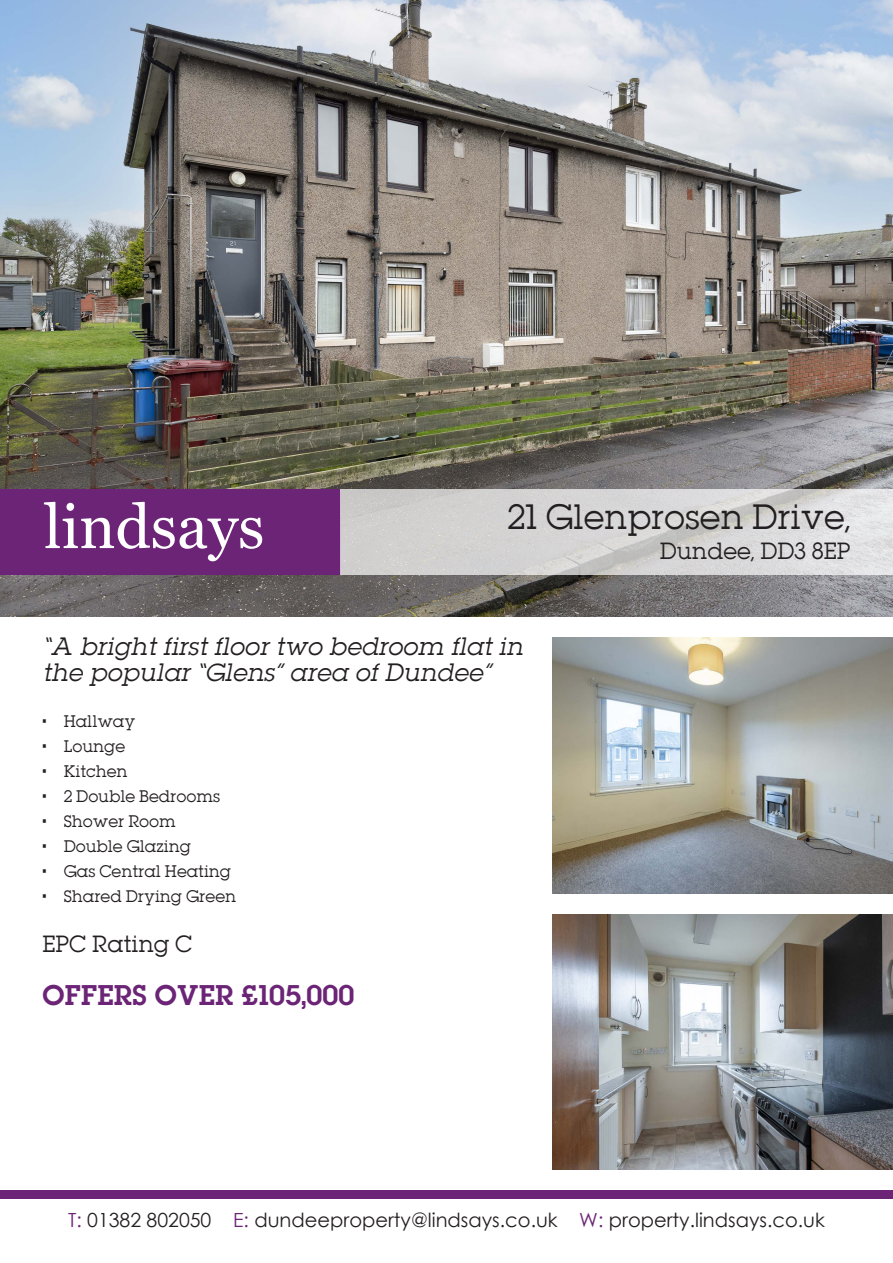
<style>
.page{position:relative;width:893px;height:1263px;background:#fff}
.page>*{position:absolute;margin:0;border:0;box-sizing:border-box;transform-origin:0 0}
.t1{font:31.5px "Lubalin";color:#231f20}
.t2{font:25.5px "Lubalin Demi";color:#6c2476}
.t3{font:italic 22.5px/25.5px "Lubalin";color:#231f20}
.t4{font:21px "Lubalin";color:#231f20}
.t5{font:19.5px "Century Gothic";color:#231f20}
.t6{font:15px "Lubalin";color:#231f20}
.s1{color:#6c2476}
</style>
<div class="page">
<img style="left:0;top:0;width:893px;height:617px">
<img style="left:553px;top:638px;width:340px;height:255px">
<img style="left:553px;top:914px;width:340px;height:255px">
<div style="left:0;top:489px;width:340px;height:85px;background:#6c2476"></div>
<svg style="left:44px;top:502px;width:218px;height:59px"></svg>
<div style="left:0;top:1191px;width:893px;height:8px;background:#6c2476"></div>
<svg style="left:340px;top:489px;width:553px;height:85px;fill:#d5d4d4"></svg>
<h1 class="t1" style="left:507px;top:496px;width:345px">21 Glenprosen Drive,</h1>
<h3 class="t4" style="left:660px;top:536px;width:192px">Dundee, DD3 8EP</h3>
<h3 class="t3" style="left:43px;top:634px;width:482px">“A bright first floor two bedroom flat in the popular “Glens” area of Dundee”</h3>
<p class="t6" style="left:43px;top:711px;width:94px">• Hallway</p>
<p class="t6" style="left:43px;top:736px;width:84px">• Lounge</p>
<p class="t6" style="left:43px;top:761px;width:87px">• Kitchen</p>
<p class="t6" style="left:43px;top:786px;width:179px">• 2 Double Bedrooms</p>
<p class="t6" style="left:43px;top:811px;width:135px">• Shower Room</p>
<p class="t6" style="left:43px;top:836px;width:150px">• Double Glazing</p>
<p class="t6" style="left:43px;top:861px;width:190px">• Gas Central Heating</p>
<p class="t6" style="left:43px;top:886px;width:195px">• Shared Drying Green</p>
<h3 class="t4" style="left:43px;top:929px;width:151px">EPC Rating C</h3>
<h2 class="t2" style="left:43px;top:976px;width:313px">OFFERS OVER £105,000</h2>
<h3 class="t5" style="left:68px;top:1206px;width:758px"><span class="s1">T:</span> 01382 802050 <span class="s1">E:</span> dundeeproperty@lindsays.co.uk <span class="s1">W:</span> property.lindsays.co.uk</h3>
</div>
